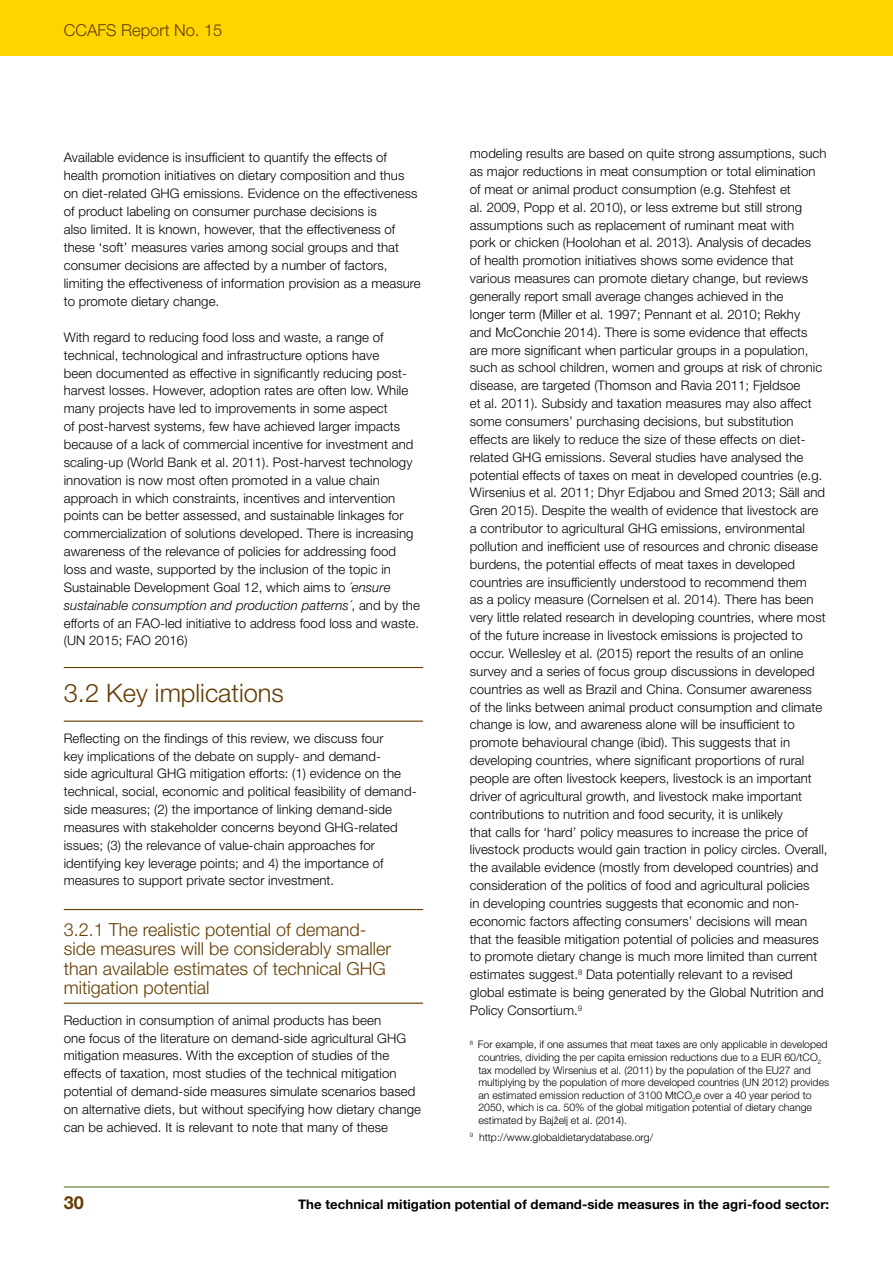
<style>
.page{position:relative;width:893px;height:1263px;background:#fff}
.page>*{position:absolute;margin:0;border:0;box-sizing:border-box;transform-origin:0 0}
.t1{font:300 25.5px "Helvetica Neue LT Std";color:#643c00}
.t2{font:300 18px/19.5px "Helvetica Neue LT Std";color:#643c00}
.t3{font:700 18px "Helvetica Neue LT Std";color:#643c00}
.t4{font:300 16.5px "Helvetica Neue LT Std";color:#643c00}
.t5{font:300 13.2px/17.9px "Helvetica Neue LT Std";letter-spacing:.005em;color:#000}
.t6{font:700 13.2px "Helvetica Neue LT Std";letter-spacing:.005em;color:#000}
.t7{font:300 10.5px/12.6px "Helvetica Neue LT Std";color:#000}
.s1{font-style:italic}
</style>
<div class="page">
<div style="left:0;top:0;width:893px;height:55px;background:#ffd500"></div>
<hr style="left:64px;top:1186px;width:765px;height:1px;background:#577624">
<hr style="left:64px;top:667px;width:359px;height:1px;background:#643c00">
<hr style="left:64px;top:720px;width:359px;height:2px;background:#643c00">
<hr style="left:64px;top:909px;width:359px;height:1px;background:#643c00">
<hr style="left:64px;top:1003px;width:359px;height:1px;background:#643c00">
<p class="t4" style="left:64px;top:20px;width:160px">CCAFS Report No. 15</p>
<p class="t5" style="left:64px;top:148px;width:358px">Available evidence is insufficient to quantify the effects of health promotion initiatives on dietary composition and thus on diet-related GHG emissions. Evidence on the effectiveness of product labeling on consumer purchase decisions is<br>also limited. It is known, however, that the effectiveness of these ‘soft’ measures varies among social groups and that consumer decisions are affected by a number of factors, limiting the effectiveness of information provision as a measure to promote dietary change.</p>
<p class="t5" style="left:64px;top:328px;width:358px">With regard to reducing food loss and waste, a range of technical, technological and infrastructure options have<br>been documented as effective in significantly reducing post&shy;harvest losses. However, adoption rates are often low. While many projects have led to improvements in some aspect<br>of post-harvest systems, few have achieved larger impacts because of a lack of commercial incentive for investment and scaling-up (World Bank et al. 2011). Post-harvest technology innovation is now most often promoted in a value chain approach in which constraints, incentives and intervention points can be better assessed, and sustainable linkages for commercialization of solutions developed. There is increasing awareness of the relevance of policies for addressing food loss and waste, supported by the inclusion of the topic in Sustainable Development Goal 12, which aims to <span class="s1">´ensure sustainable consumption and production patterns´</span>, and by the efforts of an FAO-led initiative to address food loss and waste. (UN 2015; FAO 2016)</p>
<h1 class="t1" style="left:64px;top:677px;width:222px">3.2 Key implications</h1>
<p class="t5" style="left:64px;top:729px;width:354px">Reflecting on the findings of this review, we discuss four<br>key implications of the debate on supply- and demand-<br>side agricultural GHG mitigation efforts: (1) evidence on the technical, social, economic and political feasibility of demand&shy;side measures; (2) the importance of linking demand-side measures with stakeholder concerns beyond GHG-related issues; (3) the relevance of value-chain approaches for identifying key leverage points; and 4) the importance of measures to support private sector investment.</p>
<h2 class="t2" style="left:64px;top:919px;width:329px">3.2.1 The realistic potential of demand&shy;side measures will be considerably smaller than available estimates of technical GHG mitigation potential</h2>
<p class="t5" style="left:64px;top:1011px;width:359px">Reduction in consumption of animal products has been<br>one focus of the literature on demand-side agricultural GHG mitigation measures. With the exception of studies of the effects of taxation, most studies of the technical mitigation potential of demand-side measures simulate scenarios based on alternative diets, but without specifying how dietary change can be achieved. It is relevant to note that many of these</p>
<p class="t5" style="left:470px;top:144px;width:359px">modeling results are based on quite strong assumptions, such as major reductions in meat consumption or total elimination of meat or animal product consumption (e.g. Stehfest et<br>al. 2009, Popp et al. 2010), or less extreme but still strong assumptions such as replacement of ruminant meat with<br>pork or chicken (Hoolohan et al. 2013). Analysis of decades<br>of health promotion initiatives shows some evidence that various measures can promote dietary change, but reviews generally report small average changes achieved in the<br>longer term (Miller et al. 1997; Pennant et al. 2010; Rekhy<br>and McConchie 2014). There is some evidence that effects are more significant when particular groups in a population, such as school children, women and groups at risk of chronic disease, are targeted (Thomson and Ravia 2011; Fjeldsoe<br>et al. 2011). Subsidy and taxation measures may also affect some consumers’ purchasing decisions, but substitution effects are likely to reduce the size of these effects on diet&shy;related GHG emissions. Several studies have analysed the potential effects of taxes on meat in developed countries (e.g.<br>Wirsenius et al. 2011; Dhyr Edjabou and Smed 2013; Säll and Gren 2015). Despite the wealth of evidence that livestock are a contributor to agricultural GHG emissions, environmental pollution and inefficient use of resources and chronic disease burdens, the potential effects of meat taxes in developed countries are insufficiently understood to recommend them<br>as a policy measure (Cornelsen et al. 2014). There has been very little related research in developing countries, where most of the future increase in livestock emissions is projected to occur. Wellesley et al. (2015) report the results of an online survey and a series of focus group discussions in developed countries as well as Brazil and China. Consumer awareness<br>of the links between animal product consumption and climate change is low, and awareness alone will be insufficient to promote behavioural change (ibid). This suggests that in developing countries, where significant proportions of rural people are often livestock keepers, livestock is an important driver of agricultural growth, and livestock make important contributions to nutrition and food security, it is unlikely<br>that calls for ‘hard’ policy measures to increase the price of livestock products would gain traction in policy circles. Overall, the available evidence (mostly from developed countries) and consideration of the politics of food and agricultural policies<br>in developing countries suggests that economic and non&shy;economic factors affecting consumers’ decisions will mean that the feasible mitigation potential of policies and measures to promote dietary change is much more limited than current estimates suggest.<sup>8</sup> Data potentially relevant to a revised global estimate is being generated by the Global Nutrition and Policy Consortium.<sup>9</sup></p>
<p class="t7" style="left:478px;top:1038px;width:352px;text-indent:-9px"><sup>8</sup> For example, if one assumes that meat taxes are only applicable in developed countries, dividing the per capita emission reductions due to a EUR 60/tCO<sub>2 </sub>tax modelled by Wirsenius et al. (2011) by the population of the EU27 and multiplying by the population of more developed countries (UN 2012) provides an estimated emission reduction of 3100 MtCO<sub>2</sub>e over a 40 year period to 2050, which is ca. 50% of the global mitigation potential of dietary change estimated by Bajželj et al. (2014).</p>
<p class="t7" style="left:470px;top:1130px;width:185px"><sup>9</sup> http://www.globaldietarydatabase.org/</p>
<h2 class="t3" style="left:64px;top:1191px;width:22px">30</h2>
<p class="t6" style="left:298px;top:1196px;width:533px">The technical mitigation potential of demand-side measures in the agri-food sector:</p>
</div>
